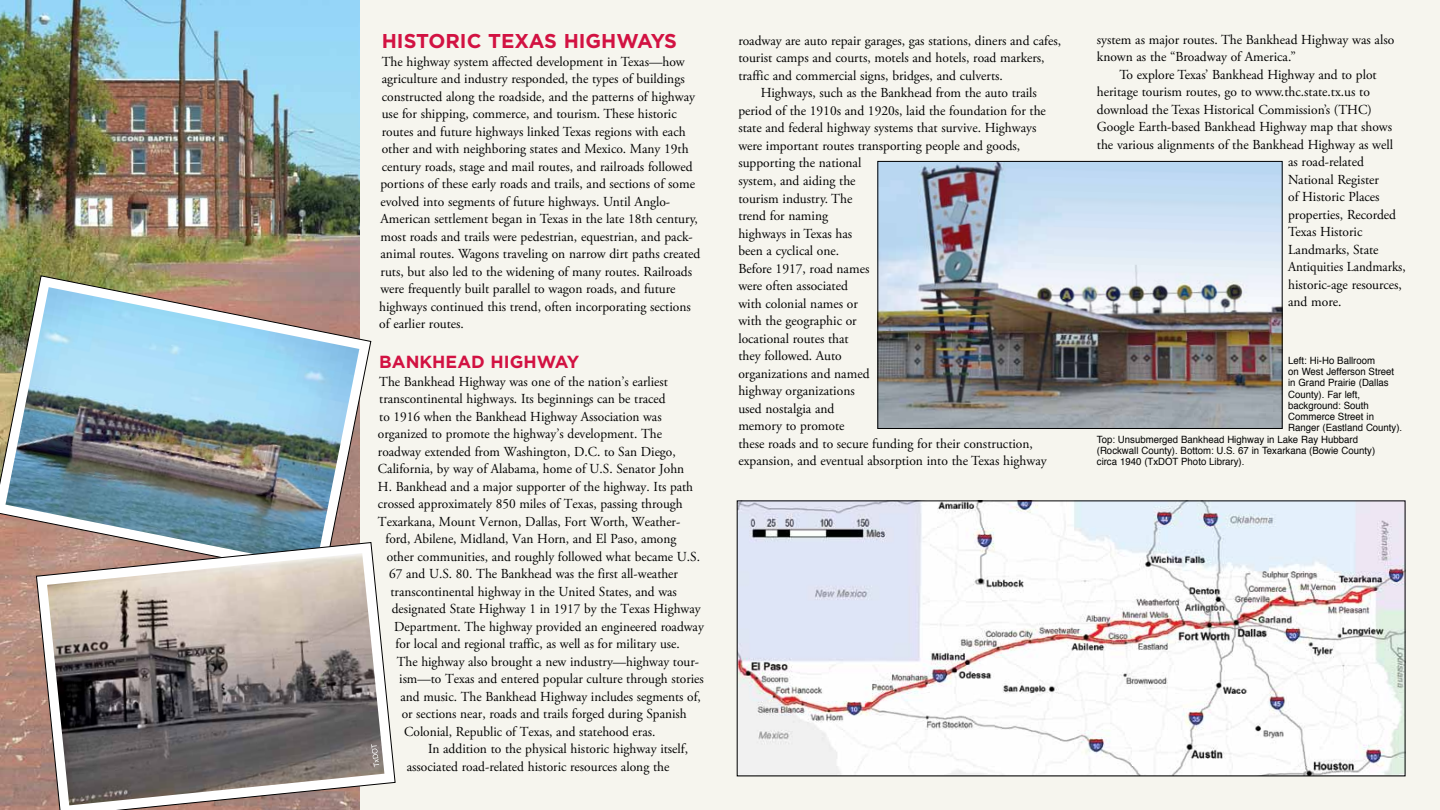
<style>
.page{position:relative;width:1440px;height:810px;background:#fff}
.page>*{position:absolute;margin:0;border:0;box-sizing:border-box;transform-origin:0 0}
.t1{font:700 20px "Gotham";color:#d21242}
.t2{font:700 17.5px "Gotham";color:#d21242}
.t3{font:13.75px/17.5px "Adobe Garamond Pro";color:#000}
.t4{font:13.75px "Adobe Garamond Pro";color:#000;scale:.94 1}
.t5{font:10px "Helvetica";color:#000;scale:.96 1}
</style>
<div class="page">
<div style="left:360px;top:0;width:1080px;height:810px;background:#f6f5ee"></div>
<img style="left:739px;top:503px;width:664px;height:271px">
<img style="left:0;top:0;width:360px;height:810px">
<svg style="left:0;top:276px;width:371px;height:302px"></svg>
<img style="left:5px;top:287px;width:354px;height:279px">
<svg style="left:36px;top:542px;width:359px;height:268px"></svg>
<img style="left:47px;top:553px;width:337px;height:252px">
<svg style="left:371px;top:744px;width:8px;height:23px"></svg>
<img style="left:880px;top:163px;width:400px;height:264px">
<div style="left:878px;top:161px;width:404px;height:268px;border:1px solid #000"></div>
<h1 class="t1" style="left:382px;top:29px;width:223px">HISTORIC TEXAS HIGHW</h1>
<h1 class="t1" style="left:637px;top:29px;width:42px">AYS</h1>
<p class="t3" style="left:379px;top:53px;width:323px">The highway system affected development in Texas—how agriculture and industry responded, the types of buildings constructed along the roadside, and the patterns of highway use for shipping, commerce, and tourism. These historic routes and future highways linked Texas regions with each other and with neighboring states and Mexico. Many 19th century roads, stage and mail routes, and railroads followed portions of these early roads and trails, and sections of some evolved into segments of future highways. Until Anglo-American settlement began in Texas in the late 18th century, most roads and trails were pedestrian, equestrian, and pack&shy;animal routes. Wagons traveling on narrow dirt paths created ruts, but also led to the widening of many routes. Railroads were frequently built parallel to wagon roads, and future highways continued this trend, often incorporating sections of earlier routes.</p>
<p class="t2" style="left:379px;top:352px;width:147px">BANKH EAD HIGHW</p>
<p class="t2" style="left:555px;top:352px;width:24px">AY</p>
<p class="t3" style="left:379px;top:373px;width:290px">The Bankhead Highway was one of the nation’s earliest</p>
<p class="t3" style="left:379px;top:391px;width:288px">transcontinental highways. Its beginnings can be traced</p>
<p class="t3" style="left:379px;top:408px;width:284px">to 1916 when the Bankhead Highway Association was</p>
<p class="t3" style="left:378px;top:426px;width:286px">organized to promote the highway’s development. The</p>
<p class="t3" style="left:378px;top:443px;width:299px">roadway extended from Washington, D.C. to San Diego,</p>
<p class="t3" style="left:378px;top:461px;width:308px">California, by way of Alabama, home of U.S. Senator John</p>
<p class="t3" style="left:378px;top:478px;width:317px">H. Bankhead and a major supporter of the highway. Its path</p>
<p class="t3" style="left:378px;top:496px;width:306px">crossed approximately 850 miles of Texas, passing through</p>
<p class="t3" style="left:378px;top:513px;width:304px">Texarkana, Mount Vernon, Dallas, Fort Worth, Weather-</p>
<p class="t3" style="left:385px;top:531px;width:292px">ford, Abilene, Midland, Van Horn, and El Paso, among</p>
<p class="t3" style="left:387px;top:548px;width:315px">other communities, and roughly followed what became U.S.</p>
<p class="t3" style="left:389px;top:566px;width:290px">67 and U.S. 80. The Bankhead was the first all-weather</p>
<p class="t3" style="left:390px;top:583px;width:288px">transcontinental highway in the United States, and was</p>
<p class="t3" style="left:392px;top:601px;width:310px">designated State Highway 1 in 1917 by the Texas Highway</p>
<p class="t3" style="left:394px;top:618px;width:311px">Department. The highway provided an engineered roadway</p>
<p class="t3" style="left:395px;top:636px;width:286px">for local and regional traffic, as well as for military use.</p>
<p class="t3" style="left:397px;top:653px;width:304px">The highway also brought a new industry—highway tour-</p>
<p class="t3" style="left:399px;top:671px;width:306px">ism—to Texas and entered popular culture through stories</p>
<p class="t3" style="left:400px;top:688px;width:302px">and music. The Bankhead Highway includes segments of,</p>
<p class="t3" style="left:402px;top:706px;width:286px">or sections near, roads and trails forged during Spanish</p>
<p class="t3" style="left:404px;top:723px;width:253px">Colonial, Republic of Texas, and statehood eras.</p>
<p class="t3" style="left:428px;top:741px;width:262px">In addition to the physical historic highway itself,</p>
<p class="t3" style="left:407px;top:758px;width:264px">associated road-related historic resources along the</p>
<p class="t3" style="left:738px;top:32px;width:324px">roadway are auto repair garages, gas stations, diners and cafes,</p>
<p class="t3" style="left:738px;top:50px;width:308px">tourist camps and courts, motels and hotels, road markers,</p>
<p class="t3" style="left:738px;top:67px;width:266px">traffic and commercial signs, bridges, and culverts.</p>
<p class="t3" style="left:761px;top:85px;width:278px">Highways, such as the Bankhead from the auto trails</p>
<p class="t3" style="left:738px;top:102px;width:309px">period of the 1910s and 1920s, laid the foundation for the</p>
<p class="t3" style="left:738px;top:120px;width:300px">state and federal highway systems that survive. Highways</p>
<p class="t3" style="left:738px;top:137px;width:283px">were important routes transporting people and goods,</p>
<p class="t3" style="left:738px;top:155px;width:125px">supporting the national</p>
<p class="t3" style="left:738px;top:172px;width:119px">system, and aiding the</p>
<p class="t3" style="left:738px;top:190px;width:116px">tourism industry. The</p>
<p class="t3" style="left:738px;top:207px;width:91px">trend for naming</p>
<p class="t3" style="left:738px;top:225px;width:115px">highways in Texas has</p>
<p class="t3" style="left:738px;top:242px;width:102px">been a cyclical one.</p>
<p class="t3" style="left:738px;top:260px;width:133px">Before 1917, road names</p>
<p class="t3" style="left:738px;top:277px;width:111px">were often associated</p>
<p class="t3" style="left:738px;top:295px;width:121px">with colonial names or</p>
<p class="t3" style="left:738px;top:312px;width:120px">with the geographic or</p>
<p class="t3" style="left:738px;top:330px;width:112px">locational routes that</p>
<p class="t3" style="left:738px;top:347px;width:105px">they followed. Auto</p>
<p class="t3" style="left:738px;top:365px;width:133px">organizations and named</p>
<p class="t3" style="left:738px;top:382px;width:118px">highway organizations</p>
<p class="t3" style="left:738px;top:400px;width:98px">used nostalgia and</p>
<p class="t3" style="left:738px;top:417px;width:108px">memory to promote</p>
<p class="t3" style="left:738px;top:435px;width:296px">these roads and to secure funding for their construction,</p>
<p class="t3" style="left:738px;top:452px;width:310px">expansion, and eventual absorption into the Texas highway</p>
<p class="t3" style="left:1097px;top:31px;width:299px">system as major routes. The Bankhead Highway was also known as the “Broadway of America.”</p>
<p class="t3" style="left:1119px;top:66px;width:259px">To explore Texas’ Bankhead Highway and to plot</p>
<p class="t3" style="left:1097px;top:84px;width:275px">heritage tourism routes, go to www.thc.state.tx.us to</p>
<p class="t3" style="left:1097px;top:101px;width:276px">download the Texas Historical Commission’s (THC)</p>
<p class="t3" style="left:1097px;top:119px;width:297px">Google Earth-based Bankhead Highway map that shows</p>
<p class="t3" style="left:1097px;top:136px;width:298px">the various alignments of the Bankhead Highway as well</p>
<p class="t3" style="left:1288px;top:154px;width:77px">as road-related</p>
<p class="t3" style="left:1288px;top:171px;width:92px">National Register</p>
<p class="t3" style="left:1288px;top:189px;width:93px">of Historic Places</p>
<p class="t3" style="left:1288px;top:206px;width:110px">properties, Recorded</p>
<p class="t3" style="left:1288px;top:224px;width:76px">Texas Historic</p>
<p class="t3" style="left:1288px;top:241px;width:92px">Landmarks, State</p>
<p class="t4" style="left:1288px;top:259px;width:127px">Antiquities Landmarks,</p>
<p class="t3" style="left:1288px;top:276px;width:115px">historic-age resources,</p>
<p class="t3" style="left:1288px;top:294px;width:55px">and more.</p>
<p class="t5" style="left:1288px;top:353px;width:92px">Left: Hi-Ho Ballroom</p>
<p class="t5" style="left:1288px;top:364px;width:112px">on West Jefferson Street</p>
<p class="t5" style="left:1288px;top:375px;width:106px">in Grand Prairie (Dallas</p>
<p class="t5" style="left:1288px;top:386px;width:77px">County). Far left,</p>
<p class="t5" style="left:1288px;top:398px;width:86px">background: South</p>
<p class="t5" style="left:1288px;top:409px;width:91px">Commerce Street in</p>
<p class="t5" style="left:1288px;top:420px;width:120px">Ranger (Eastland County).</p>
<p class="t5" style="left:1097px;top:431px;width:274px">Top: Unsubmerged Bankhead Highway in Lake Ray Hubbard</p>
<p class="t5" style="left:1097px;top:443px;width:291px">(Rockwall County). Bottom: U.S. 67 in Texarkana (Bowie County)</p>
<p class="t5" style="left:1097px;top:454px;width:155px">circa 1940 (TxDOT Photo Library).</p>
</div>
